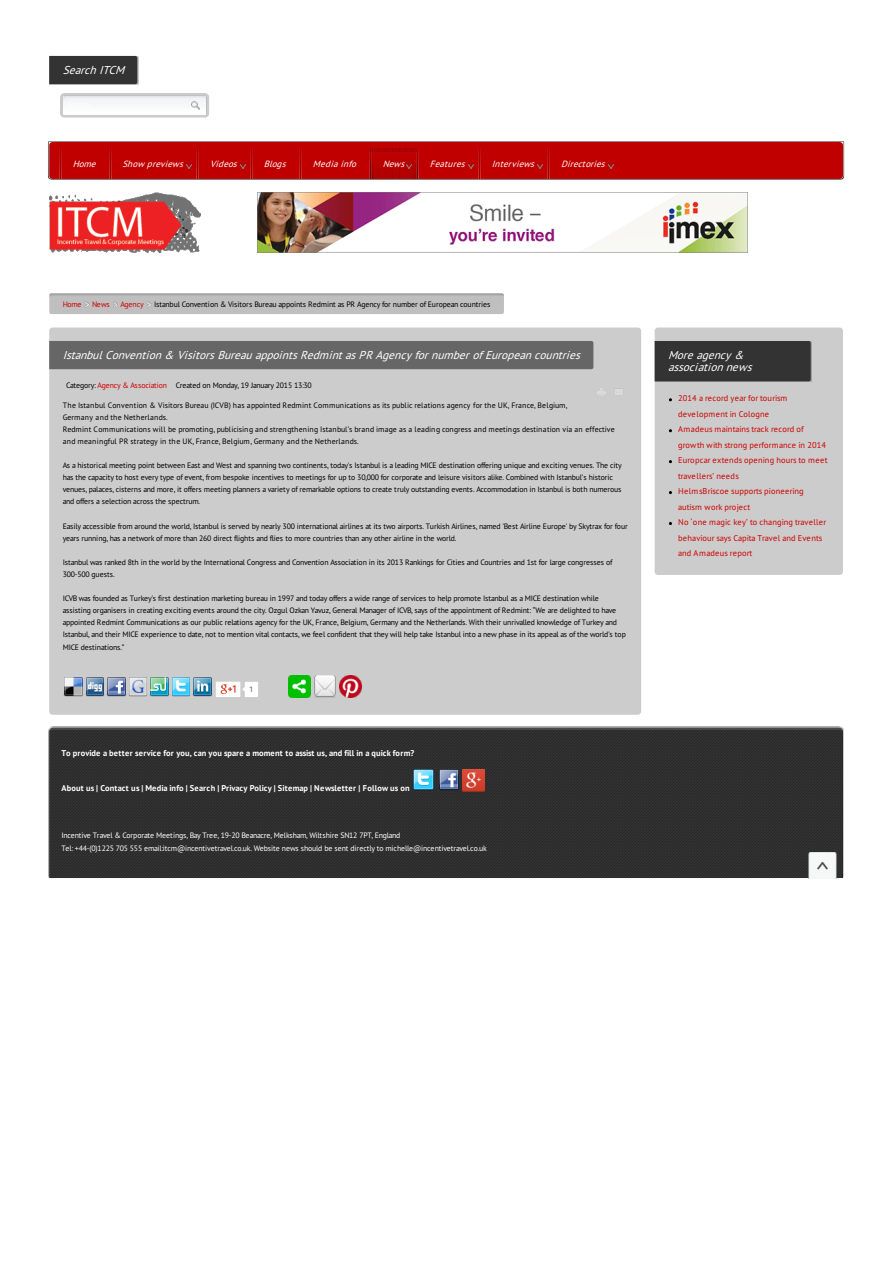
<style>
.page{position:relative;width:893px;height:1263px;background:#fff}
.page>*{position:absolute;margin:0;border:0;box-sizing:border-box;transform-origin:0 0}
.t1{font:italic 12.75px/12.1px "PT Sans";color:#fff}
.t2{font:italic 10.05px "PT Sans";color:#fff}
.t3{font:9.45px/15.5px "PT Sans";letter-spacing:.015em;color:#c00}
.t4{font:700 9.45px "PT Sans";letter-spacing:.025em;color:#fff}
.t5{font:9.45px "Roboto";color:#666}
.t6{font:8.7px/12.1px "PT Sans";letter-spacing:-.015em;color:#000}
.t7{font:8.7px/12.1px "PT Sans";letter-spacing:.01em;color:#000}
.t8{font:8.7px/12.1px "PT Sans";letter-spacing:-.015em;color:#fff}
.s1{color:#c00}
</style>
<div class="page">
<svg style="left:60px;top:93px;width:149px;height:25px"></svg>
<img style="left:63px;top:96px;width:144px;height:19px;border-radius:2px">
<img style="left:63px;top:96px;width:143px;height:18px;border-radius:2px">
<img style="left:49px;top:192px;width:151px;height:60px">
<img style="left:258px;top:192px;width:489px;height:61px">
<svg style="left:85px;top:299px;width:5px;height:8px"></svg>
<svg style="left:113px;top:299px;width:5px;height:8px"></svg>
<svg style="left:147px;top:299px;width:4px;height:8px"></svg>
<div style="left:49px;top:328px;width:592px;height:387px;background:#ccc;border-radius:3px"></div>
<img style="left:63px;top:677px;width:150px;height:20px">
<img style="left:215px;top:681px;width:26px;height:16px">
<img style="left:244px;top:681px;width:14px;height:16px">
<svg style="left:215px;top:682px;width:30px;height:15px"></svg>
<img style="left:597px;top:388px;width:9px;height:7px">
<svg style="left:615px;top:389px;width:8px;height:6px"></svg>
<img style="left:340px;top:676px;width:21px;height:21px">
<div style="left:654px;top:328px;width:189px;height:247px;background:#ccc;border-radius:3px"></div>
<svg style="left:49px;top:728px;width:794px;height:150px;background:#2f2f2f"></svg>
<img style="left:412px;top:768px;width:23px;height:23px">
<img style="left:437px;top:768px;width:24px;height:23px">
<img style="left:463px;top:770px;width:21px;height:21px">
<img style="left:808px;top:853px;width:28px;height:25px">
<svg style="left:48px;top:141px;width:796px;height:39px;background:#bc0808"></svg>
<img style="left:289px;top:676px;width:21px;height:21px">
<img style="left:314px;top:676px;width:22px;height:21px">
<img style="left:50px;top:57px;width:88px;height:28px">
<div style="left:49px;top:56px;width:88px;height:28px;background:#333"></div>
<div style="left:49px;top:341px;width:544px;height:28px;background:#666"></div>
<img style="left:655px;top:342px;width:156px;height:40px">
<div style="left:654px;top:341px;width:156px;height:40px;background:#333"></div>
<h1 class="t1" style="left:63px;top:65px;width:66px">Search ITCM</h1>
<p class="t2" style="left:73px;top:160px;width:27px">Home</p>
<p class="t2" style="left:122px;top:160px;width:64px">Show previews</p>
<p class="t2" style="left:210px;top:160px;width:31px">Videos</p>
<p class="t2" style="left:264px;top:160px;width:26px">Blogs</p>
<p class="t2" style="left:313px;top:160px;width:47px">Media info</p>
<p class="t2" style="left:430px;top:160px;width:39px">Features</p>
<p class="t2" style="left:492px;top:160px;width:46px">Interviews</p>
<p class="t2" style="left:561px;top:160px;width:48px">Directories</p>
<p class="t2" style="left:383px;top:160px;width:25px">News</p>
<p class="t6" style="left:63px;top:299px;width:429px"><span class="s1">Home News Agency</span> Istanbul Convention &amp; Visitors Bureau appoints Redmint as PR Agency for number of European countries</p>
<h1 class="t1" style="left:63px;top:350px;width:522px">Istanbul Convention &amp; Visitors Bureau appoints Redmint as PR Agency for number of European countries</h1>
<h1 class="t1" style="left:668px;top:350px;width:88px">More agency &amp; association news</h1>
<p class="t6" style="left:66px;top:380px;width:247px">Category: <span class="s1">Agency &amp; Association</span> Created on Monday, 19 January 2015 13:30</p>
<p class="t7" style="left:63px;top:400px;width:553px">The Istanbul Convention &amp; Visitors Bureau (ICVB) has appointed Redmint Communications as its public relations agency for the UK, France, Belgium,<br>Germany and the Netherlands.<br>Redmint Communications will be promoting, publicising and strengthening Istanbul’s brand image as a leading congress and meetings destination via an effective and meaningful PR strategy in the UK, France, Belgium, Germany and the Netherlands.</p>
<p class="t6" style="left:63px;top:460px;width:560px">As a historical meeting point between East and West and spanning two continents, today's Istanbul is a leading MICE destination offering unique and exciting venues. The city has the capacity to host every type of event, from bespoke incentives to meetings for up to 30,000 for corporate and leisure visitors alike. Combined with Istanbul’s historic venues, palaces, cisterns and more, it offers meeting planners a variety of remarkable options to create truly outstanding events. Accommodation in Istanbul is both numerous and offers a selection across the spectrum.</p>
<p class="t6" style="left:63px;top:521px;width:566px">Easily accessible from around the world, Istanbul is served by nearly 300 international airlines at its two airports. Turkish Airlines, named 'Best Airline Europe' by Skytrax for four years running, has a network of more than 260 direct flights and flies to more countries than any other airline in the world.</p>
<p class="t6" style="left:63px;top:557px;width:551px">Istanbul was ranked 8th in the world by the International Congress and Convention Association in its 2013 Rankings for Cities and Countries and 1st for large congresses of<br>300-500 guests.</p>
<p class="t6" style="left:63px;top:593px;width:564px">ICVB was founded as Turkey's first destination marketing bureau in 1997 and today offers a wide range of services to help promote Istanbul as a MICE destination while assisting organisers in creating exciting events around the city. Ozgul Ozkan Yavuz, General Manager of ICVB, says of the appointment of Redmint: “We are delighted to have appointed Redmint Communications as our public relations agency for the UK, France, Belgium, Germany and the Netherlands. With their unrivalled knowledge of Turkey and Istanbul, and their MICE experience to date, not to mention vital contacts, we feel confident that they will help take Istanbul into a new phase in its appeal as of the world's top MICE destinations.”</p>
<p class="t5" style="left:249px;top:686px;width:6px">1</p>
<p class="t4" style="left:61px;top:749px;width:354px">To provide a better service for you, can you spare a moment to assist us, and fill in a quick form?</p>
<p class="t4" style="left:61px;top:785px;width:350px">About us | Contact us | Media info | Search | Privacy Policy | Sitemap | Newsletter | Follow us on</p>
<p class="t8" style="left:61px;top:830px;width:427px">Incentive Travel &amp; Corporate Meetings, Bay Tree, 19-20 Beanacre, Melksham, Wiltshire SN12 7PT, England<br>Tel: +44-(0)1225 705 555 email:itcm@incentivetravel.co.uk. Website news should be sent directly to michelle@incentivetravel.co.uk</p>
<p class="t3" style="left:678px;top:392px;width:151px">2014 a record year for tourism development in Cologne<br>Amadeus maintains track record of growth with strong performance in 2014<br>Europcar extends opening hours to meet travellers’ needs<br>HelmsBriscoe supports pioneering autism work project<br>No ‘one magic key’ to changing traveller behaviour says Capita Travel and Events and Amadeus report</p>
</div>
